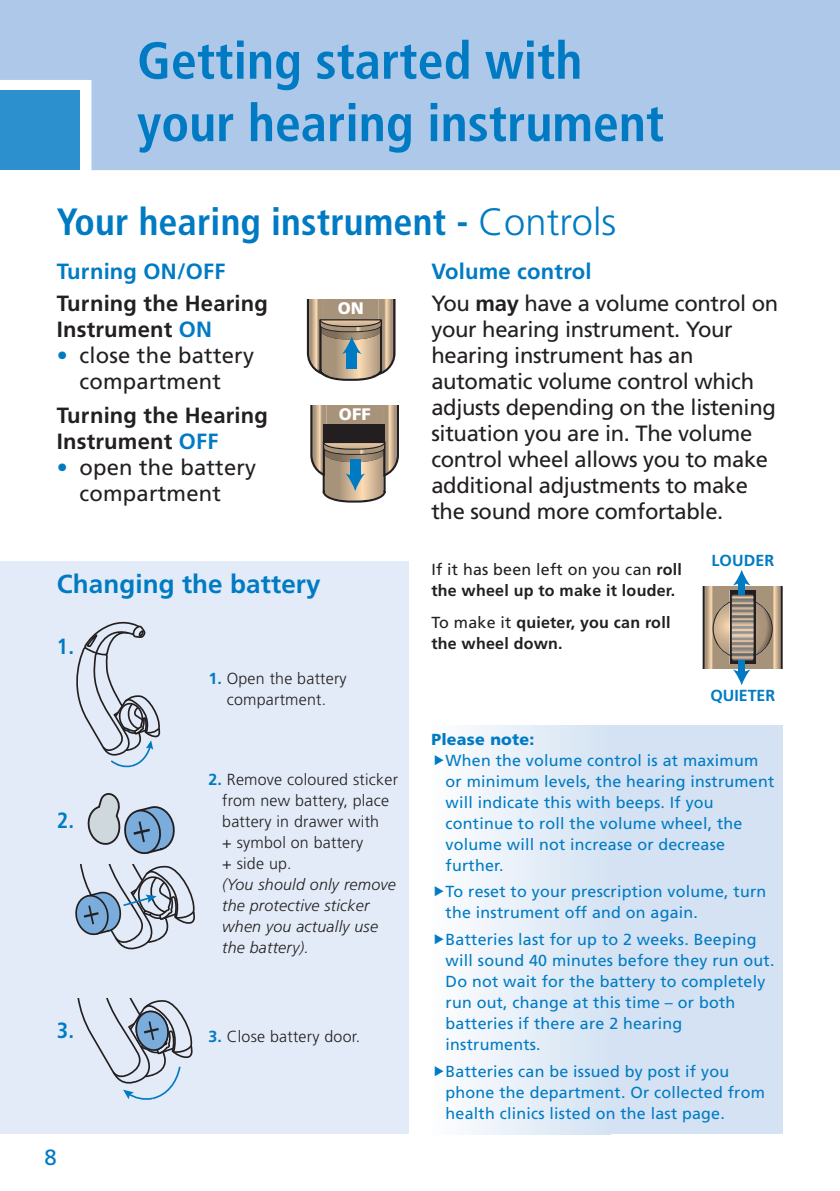
<style>
.page{position:relative;width:840px;height:1191px;background:#fff}
.page>*{position:absolute;margin:0;border:0;box-sizing:border-box;transform-origin:0 0}
.t1{font:700 condensed 52px/62.4px "Frutiger";color:#007bc3}
.t2{font:700 condensed 38px "Frutiger";letter-spacing:.005em;color:#007bc3}
.t3{font:700 26px "Frutiger";letter-spacing:.005em;color:#007bc3}
.t4{font:22px/26px "Frutiger";letter-spacing:-.015em;color:#231f20}
.t5{font:700 22px/26px "Frutiger";letter-spacing:.01em;color:#231f20}
.t6{font:22px/26px "Frutiger";letter-spacing:.01em;color:#231f20;text-align:center}
.t7{font:700 22px "Frutiger";letter-spacing:.01em;color:#007bc3}
.t8{font:700 condensed 22px "Frutiger";color:#007bc3}
.t9{font:22px "Frutiger";color:#007bc3}
.t10{font:900 16.8px "Frutiger";color:#fff}
.t11{font:16px/21px "Frutiger";letter-spacing:.015em;color:#007bc3}
.t12{font:300 16px/21px "Frutiger";letter-spacing:.015em;color:#231f20;text-align:center}
.t13{font:700 16px/21px "Frutiger";letter-spacing:.015em;color:#231f20}
.t14{font:italic 300 16px/21px "Frutiger";letter-spacing:.015em;color:#231f20}
.t15{font:700 16px "Frutiger";color:#007bc3}
.t16{font:900 16px "Frutiger";letter-spacing:.015em;color:#007bc3}
.s1{font-weight:300;font-stretch:normal}
.s2{color:#007bc3}
.s3{font-weight:700;color:#007bc3}
.s4{font-weight:700}
.s5{font-weight:400}
</style>
<div class="page">
<svg style="left:307px;top:299px;width:88px;height:82px;background:#a49684"></svg>
<svg style="left:702px;top:570px;width:80px;height:115px"></svg>
<svg style="left:310px;top:406px;width:89px;height:96px;background:#988d7f"></svg>
<div style="left:603px;top:725px;width:179px;height:409px;background:#d4e2f3"></div>
<div style="left:431px;top:725px;width:178px;height:409px;background:linear-gradient(to right,#fefefe,#d4e3f3)"></div>
<div style="left:0;top:0;width:839px;height:170px;background:#adc8e8"></div>
<div style="left:0;top:90px;width:80px;height:80px;background:#2c90cf"></div>
<div style="left:0;top:561px;width:408px;height:573px;background:#e2ebf7"></div>
<svg style="left:87px;top:793px;width:88px;height:61px"></svg>
<svg style="left:76px;top:621px;width:85px;height:147px"></svg>
<svg style="left:75px;top:865px;width:120px;height:85px"></svg>
<svg style="left:77px;top:999px;width:116px;height:100px"></svg>
<svg style="left:434px;top:754px;width:9px;height:10px"></svg>
<svg style="left:434px;top:886px;width:9px;height:10px"></svg>
<svg style="left:434px;top:934px;width:9px;height:10px"></svg>
<svg style="left:434px;top:1065px;width:9px;height:10px"></svg>
<h1 class="t1" style="left:137px;top:34px;width:528px">Getting started with your hearing instrument</h1>
<h2 class="t2" style="left:57px;top:206px;width:561px">Your hearing instrument - <span class="s1">Controls</span></h2>
<h3 class="t7" style="left:57px;top:262px;width:170px">Turning ON/OFF</h3>
<h3 class="t5" style="left:57px;top:292px;width:213px">Turning the Hearing<br>Instrument <span class="s2">ON</span></h3>
<h3 class="t6" style="left:57px;top:344px;width:199px"><span class="s2">•</span> close the battery compartment</h3>
<h3 class="t5" style="left:57px;top:404px;width:213px">Turning the Hearing<br>Instrument <span class="s2">OFF</span></h3>
<h3 class="t6" style="left:57px;top:456px;width:201px"><span class="s2">•</span> open the battery compartment</h3>
<p class="t10" style="left:337px;top:301px;width:28px">ON</p>
<p class="t10" style="left:339px;top:407px;width:33px">OFF</p>
<h3 class="t3" style="left:57px;top:574px;width:265px">Changing the battery</h3>
<h3 class="t8" style="left:57px;top:637px;width:19px">1.</h3>
<h3 class="t8" style="left:57px;top:811px;width:19px">2.</h3>
<h3 class="t8" style="left:57px;top:1021px;width:19px">3.</h3>
<h3 class="t9" style="left:44px;top:1148px;width:14px">8</h3>
<p class="t12" style="left:208px;top:669px;width:140px"><span class="s3">1.</span> Open the battery compartment.</p>
<p class="t12" style="left:222px;top:770px;width:177px;text-align:left;text-indent:-14px"><span class="s3">2.</span> Remove coloured sticker from new battery, place battery in drawer with<br>+ symbol on battery<br>+ side up.</p>
<p class="t14" style="left:222px;top:875px;width:175px">(You should only remove the protective sticker when you actually use the battery).</p>
<p class="t12" style="left:208px;top:1026px;width:153px"><span class="s3">3.</span> Close battery door.</p>
<h3 class="t4" style="left:431px;top:257px;width:348px;line-height:31.6px"><span class="s3">Volume control<br></span>You <span class="s4">may</span> have a volume control on</h3>
<p class="t4" style="left:431px;top:318px;width:346px">your hearing instrument. Your hearing instrument has an automatic volume control which adjusts depending on the listening situation you are in. The volume control wheel allows you to make additional adjustments to make the sound more comfortable.</p>
<p class="t15" style="left:711px;top:554px;width:64px">LOUDER</p>
<p class="t13" style="left:431px;top:559px;width:252px"><span class="s5">If it has been left on you can</span> roll the wheel up to make it louder.</p>
<p class="t13" style="left:431px;top:613px;width:240px"><span class="s5">To make it</span> quieter, you can roll the wheel down.</p>
<p class="t15" style="left:710px;top:688px;width:66px">QUIETER</p>
<p class="t16" style="left:431px;top:732px;width:104px">Please note:</p>
<p class="t11" style="left:445px;top:750px;width:330px">When the volume control is at maximum or minimum levels, the hearing instrument will indicate this with beeps. If you continue to roll the volume wheel, the volume will not increase or decrease further.</p>
<p class="t11" style="left:445px;top:882px;width:322px">To reset to your prescription volume, turn the instrument off and on again.</p>
<p class="t11" style="left:445px;top:930px;width:330px">Batteries last for up to 2 weeks. Beeping will sound 40 minutes before they run out.<br>Do not wait for the battery to completely run out, change at this time – or both batteries if there are 2 hearing instruments.</p>
<p class="t11" style="left:445px;top:1061px;width:320px">Batteries can be issued by post if you phone the department. Or collected from health clinics listed on the last page.</p>
</div>
